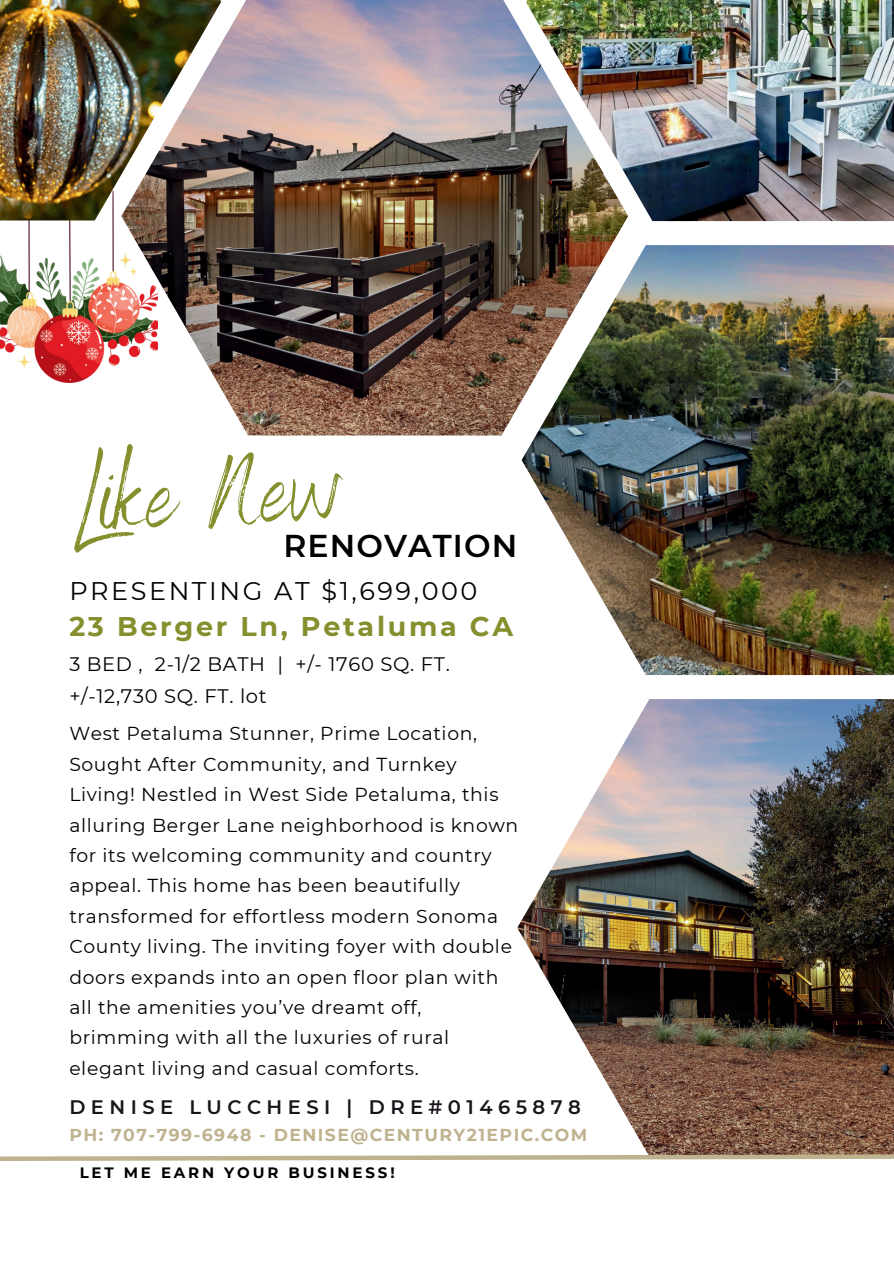
<style>
.page{position:relative;width:894px;height:1264px;background:#fff}
.page>*{position:absolute;margin:0;border:0;box-sizing:border-box;transform-origin:0 0}
.t1{font:105px "Benedict";color:#858f2e}
.t2{font:600 31.5px "Montserrat";letter-spacing:.035em;color:#000}
.t3{font:700 27px "Montserrat";letter-spacing:.1em;color:#858f2e}
.t4{font:25.5px "Montserrat";letter-spacing:.1em;color:#000}
.t5{font:19.5px/31.5px "Montserrat";letter-spacing:.035em;color:#000}
.t6{font:600 19.5px "Montserrat";letter-spacing:.28em;color:#19151b}
.t7{font:18.75px/30.5px "Montserrat";letter-spacing:.035em;color:#000}
.t8{font:700 17.25px "Montserrat";letter-spacing:.085em;color:#bfb38f}
.t9{font:700 15px "Montserrat";letter-spacing:.19em;color:#000}
</style>
<div class="page">
<img style="left:628px;top:0;width:265px;height:221px">
<img style="left:0;top:220px;width:121px;height:162px">
<img style="left:121px;top:0;width:507px;height:435px">
<img style="left:521px;top:245px;width:372px;height:430px">
<img style="left:0;top:0;width:221px;height:220px">
<img style="left:517px;top:699px;width:376px;height:452px">
<svg style="left:0;top:1151px;width:893px;height:10px"></svg>
<h1 class="t1" style="left:68px;top:423px;width:271px;rotate:-3deg">Like New</h1>
<h2 class="t2" style="left:283px;top:523px;width:235px">RENOVATION</h2>
<h3 class="t4" style="left:69px;top:573px;width:409px">PRESENTING AT $1,699,000</h3>
<h3 class="t3" style="left:69px;top:607px;width:445px">23 Berger Ln, Petaluma CA</h3>
<p class="t5" style="left:69px;top:647px;width:382px">3 BED , 2-1/2 BATH | +/- 1760 SQ. FT. +/-12,730 SQ. FT. lot</p>
<p class="t7" style="left:69px;top:717px;width:450px">West Petaluma Stunner, Prime Location, Sought After Community, and Turnkey Living! Nestled in West Side Petaluma, this alluring Berger Lane neighborhood is known for its welcoming community and country appeal. This home has been beautifully transformed for effortless modern Sonoma County living. The inviting foyer with double doors expands into an open floor plan with all the amenities you’ve dreamt off, brimming with all the luxuries of rural elegant living and casual comforts.</p>
<p class="t6" style="left:69px;top:1092px;width:512px">DENISE LUCCHESI | DRE#01465878</p>
<p class="t8" style="left:69px;top:1122px;width:519px">PH: 707-799-6948 - DENISE@CENTURY21EPIC.COM</p>
<p class="t9" style="left:80px;top:1161px;width:316px">LET ME EARN YOUR BUSINESS!</p>
</div>
